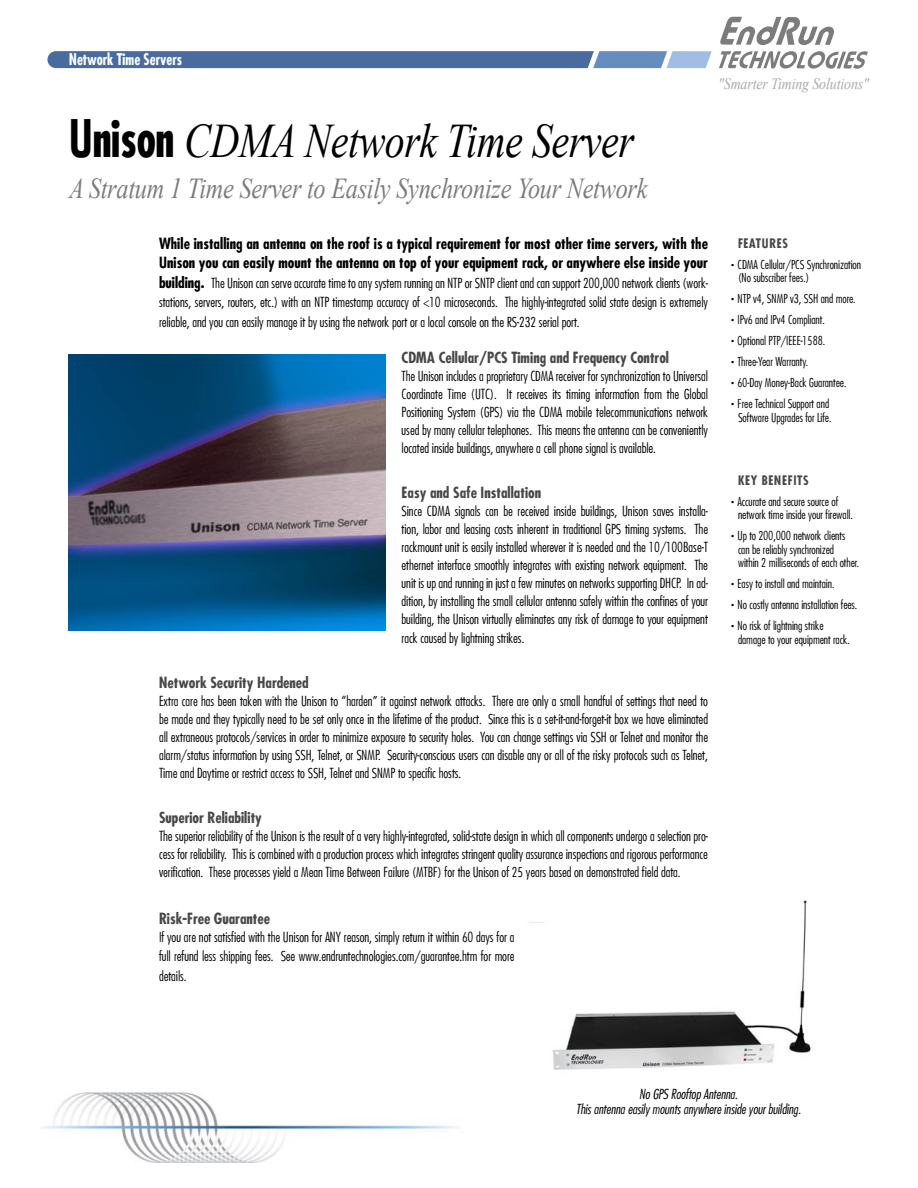
<style>
.page{position:relative;width:918px;height:1188px;background:#fff}
.page>*{position:absolute;margin:0;border:0;box-sizing:border-box;transform-origin:0 0}
.t1{font:italic 48.15px "Times New Roman";letter-spacing:-.01em;color:#000;scale:.83 1}
.t2{font:italic 28.95px "Times New Roman";letter-spacing:-.01em;color:#7c7c7c;scale:.84 1}
.t3{font:italic 15.75px "Times New Roman";letter-spacing:-.01em;color:#aaa;scale:.89 1}
.t4{font:700 condensed 15.75px "Futura";color:#fff;scale:.89 1}
.t5{font:700 condensed 15px/19.5px "Futura";color:#000}
.t6{font:700 condensed 15px "Futura";color:#484848}
.t7{font:300 condensed 13.5px/18px "Futura";color:#000;text-align:justify}
.t8{font:italic 300 condensed 13.5px/15px "Futura";color:#000;text-align:center}
.t9{font:700 condensed 12.75px "Futura";letter-spacing:.05em;color:#484848}
.t10{font:300 condensed 12px/21px "Futura";color:#000}
.s1{font-family:"Futura";font-weight:700;font-style:normal;font-stretch:condensed;font-size:50.25px}
.s2{font-weight:700;font-size:15px}
</style>
<div class="page">
<svg style="left:720px;top:17px;width:114px;height:28px"></svg>
<svg style="left:719px;top:51px;width:149px;height:18px"></svg>
<svg style="left:47px;top:51px;width:665px;height:17px;background:#5778aa"></svg>
<img style="left:69px;top:355px;width:316px;height:276px">
<img style="left:41px;top:1093px;width:416px;height:70px">
<img style="left:529px;top:900px;width:282px;height:170px">
<p class="t4" style="left:69px;top:49px;width:129px">Network Time Servers</p>
<h1 class="t1" style="left:69px;top:108px;width:682px"><span class="s1">Unison</span> CDMA Network Time Server</h1>
<h2 class="t2" style="left:69px;top:168px;width:690px">A Stratum 1 Time Server to Easily Synchronize Your Network</h2>
<p class="t5" style="left:159px;top:233px;width:550px">While installing an antenna on the roof is a typical requirement for most other time servers, with the<br>Unison you can easily mount the antenna on top of your equipment rack, or anywhere else inside your</p>
<p class="t7" style="left:159px;top:273px;width:551px;line-height:19.5px"><span class="s2">building.</span> The Unison can serve accurate time to any system running an NTP or SNTP client and can support 200,000 network clients (work&shy;stations, servers, routers, etc.) with an NTP timestamp accuracy of &lt;10 microseconds. The highly-integrated solid state design is extremely reliable, and you can easily manage it by using the network port or a local console on the RS-232 serial port.</p>
<p class="t6" style="left:402px;top:348px;width:269px">CDMA Cellular/PCS Timing and Frequency Control</p>
<p class="t7" style="left:402px;top:367px;width:308px">The Unison includes a proprietary CDMA receiver for synchronization to Universal Coordinate Time (UTC). It receives its timing information from the Global Positioning System (GPS) via the CDMA mobile telecommunications network used by many cellular telephones. This means the antenna can be conveniently located inside buildings, anywhere a cell phone signal is available.</p>
<p class="t6" style="left:402px;top:483px;width:141px">Easy and Safe Installation</p>
<p class="t7" style="left:402px;top:502px;width:308px">Since CDMA signals can be received inside buildings, Unison saves installa&shy;tion, labor and leasing costs inherent in traditional GPS timing systems. The rackmount unit is easily installed wherever it is needed and the 10/100Base-T ethernet interface smoothly integrates with existing network equipment. The unit is up and running in just a few minutes on networks supporting DHCP. In ad&shy;dition, by installing the small cellular antenna safely within the confines of your building, the Unison virtually eliminates any risk of damage to your equipment</p>
<p class="t7" style="left:402px;top:629px;width:124px">rack caused by lightning strikes.</p>
<p class="t6" style="left:159px;top:673px;width:151px">Network Security Hardened</p>
<p class="t7" style="left:159px;top:692px;width:551px">Extra care has been taken with the Unison to “harden” it against network attacks. There are only a small handful of settings that need to be made and they typically need to be set only once in the lifetime of the product. Since this is a set-it-and-forget-it box we have eliminated all extraneous protocols/services in order to minimize exposure to security holes. You can change settings via SSH or Telnet and monitor the alarm/status information by using SSH, Telnet, or SNMP. Security-conscious users can disable any or all of the risky protocols such as Telnet, Time and Daytime or restrict access to SSH, Telnet and SNMP to specific hosts.</p>
<p class="t6" style="left:159px;top:808px;width:105px">Superior Reliability</p>
<p class="t7" style="left:159px;top:827px;width:551px">The superior reliability of the Unison is the result of a very highly-integrated, solid-state design in which all components undergo a selection pro&shy;cess for reliability. This is combined with a production process which integrates stringent quality assurance inspections and rigorous performance verification. These processes yield a Mean Time Between Failure (MTBF) for the Unison of 25 years based on demonstrated field data.</p>
<p class="t6" style="left:159px;top:909px;width:113px">Risk-Free Guarantee</p>
<p class="t7" style="left:159px;top:927px;width:357px;line-height:19.5px">If you are not satisfied with the Unison for ANY reason, simply return it within 60 days for a full refund less shipping fees. See www.endruntechnologies.com/guarantee.htm for more details.</p>
<p class="t3" style="left:718px;top:73px;width:171px">"Smarter Timing Solutions"</p>
<p class="t9" style="left:738px;top:235px;width:52px">FEATURES</p>
<p class="t10" style="left:738px;top:257px;width:125px;line-height:13.5px;text-indent:-8px"><sup>.</sup> CDMA Cellular/PCS Synchronization (No subscriber fees.)</p>
<p class="t10" style="left:730px;top:288px;width:127px"><sup>.</sup> NTP v4, SNMP v3, SSH and more. <sup>.</sup> IPv6 and IPv4 Compliant.<br><sup>.</sup> Optional PTP/IEEE-1588.<br><sup>.</sup> Three-Year Warranty.<br><sup>.</sup> 60-Day Money-Back Guarantee.<br><sup>.</sup> Free Technical Support and</p>
<p class="t10" style="left:738px;top:407px;width:95px">Software Upgrades for Life.</p>
<p class="t9" style="left:738px;top:472px;width:72px">KEY BENEFITS</p>
<p class="t10" style="left:738px;top:494px;width:116px;line-height:13.5px;text-indent:-8px"><sup>.</sup> Accurate and secure source of network time inside your firewall.</p>
<p class="t10" style="left:738px;top:529px;width:123px;line-height:13.5px;text-indent:-8px"><sup>.</sup> Up to 200,000 network clients can be reliably synchronized<br>within 2 milliseconds of each other.</p>
<p class="t10" style="left:730px;top:573px;width:128px"><sup>.</sup> Easy to install and maintain.<br><sup>.</sup> No costly antenna installation fees. <sup>.</sup> No risk of lightning strike</p>
<p class="t10" style="left:738px;top:629px;width:113px">damage to your equipment rack.</p>
<p class="t8" style="left:576px;top:1087px;width:226px">No GPS Rooftop Antenna.<br>This antenna easily mounts anywhere inside your building.</p>
</div>
